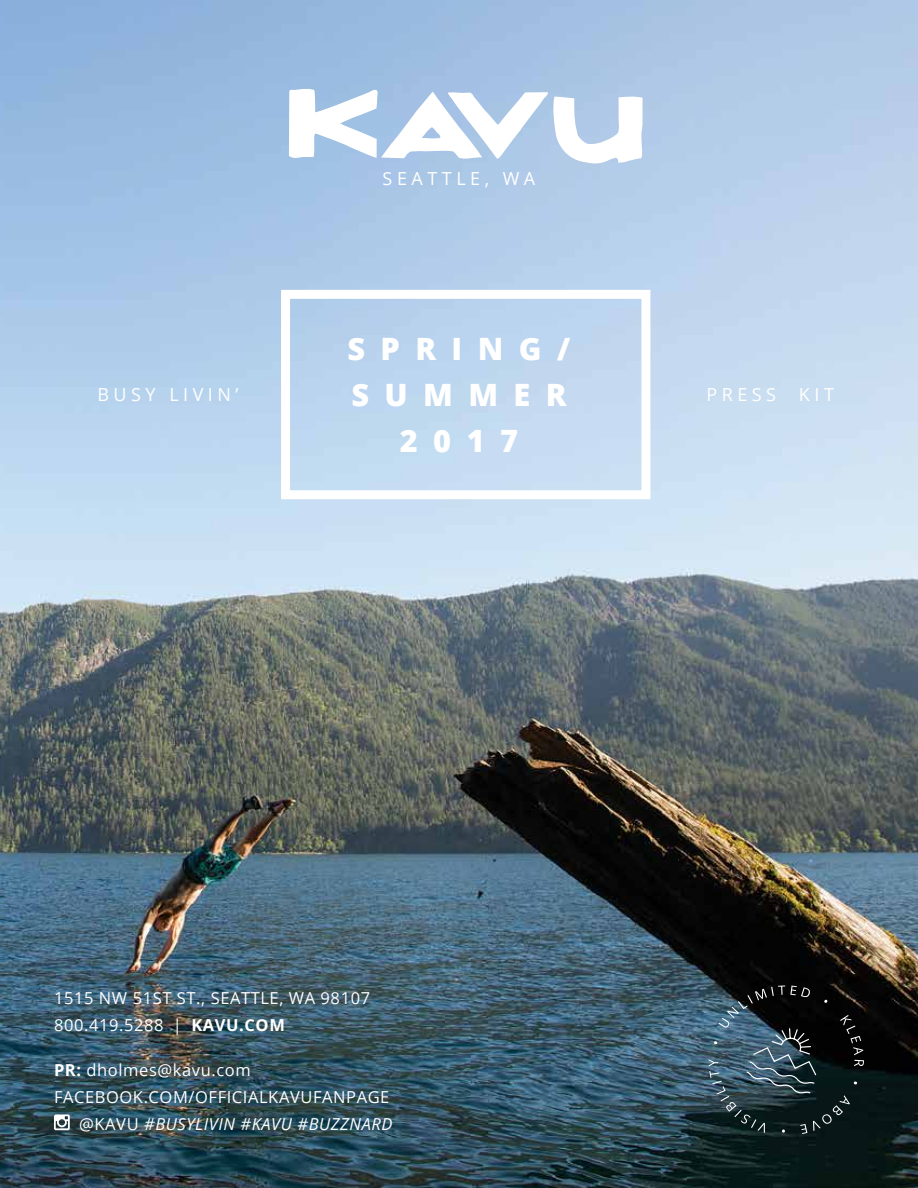
<style>
.page{position:relative;width:918px;height:1188px;background:#fff}
.page>*{position:absolute;margin:0;border:0;box-sizing:border-box;transform-origin:0 0}
.t1{font:800 30.75px/46.2px "Open Sans";letter-spacing:.5em;color:#fff;text-align:center}
.t2{font:18px "Open Sans";letter-spacing:.25em;color:#fff}
.t3{font:16.5px/27px "Open Sans";letter-spacing:.035em;color:#fff}
.t4{font:italic 16.5px "Open Sans";letter-spacing:.035em;color:#fff}
.s1{font-weight:700}
.s2{font-style:normal}
</style>
<div class="page">
<img style="left:0;top:0;width:918px;height:1188px">
<svg style="left:289px;top:85px;width:354px;height:79px"></svg>
<div style="left:281px;top:290px;width:369px;height:209px;border:9px solid #fff"></div>
<svg style="left:54px;top:1114px;width:16px;height:16px"></svg>
<svg style="left:709px;top:986px;width:155px;height:148px;background:#25353b"></svg>
<p class="t2" style="left:383px;top:166px;width:154px">SEATTLE, WA</p>
<h1 class="t1" style="left:347px;top:324px;width:225px">SPRING/<br>SUMMER<br>2017</h1>
<p class="t2" style="left:98px;top:383px;width:143px">BUSY LIVIN’</p>
<p class="t2" style="left:706px;top:383px;width:71px">PRESS</p>
<p class="t2" style="left:799px;top:383px;width:37px">KIT</p>
<p class="t3" style="left:54px;top:985px;width:318px">1515 NW 51ST ST., SEATTLE, WA 98107<br>800.419.5288 | <span class="s1">KAVU.COM</span></p>
<p class="t3" style="left:54px;top:1056px;width:198px"><span class="s1">PR:</span> dholmes@kavu.com</p>
<p class="t3" style="left:54px;top:1083px;width:337px">FACEBOOK.COM/OFFICIALKAVUFANPAGE</p>
<p class="t4" style="left:79px;top:1113px;width:315px"><span class="s2">@KAVU</span> #BUSYLIVIN #KAVU #BUZZNARD</p>
</div>
